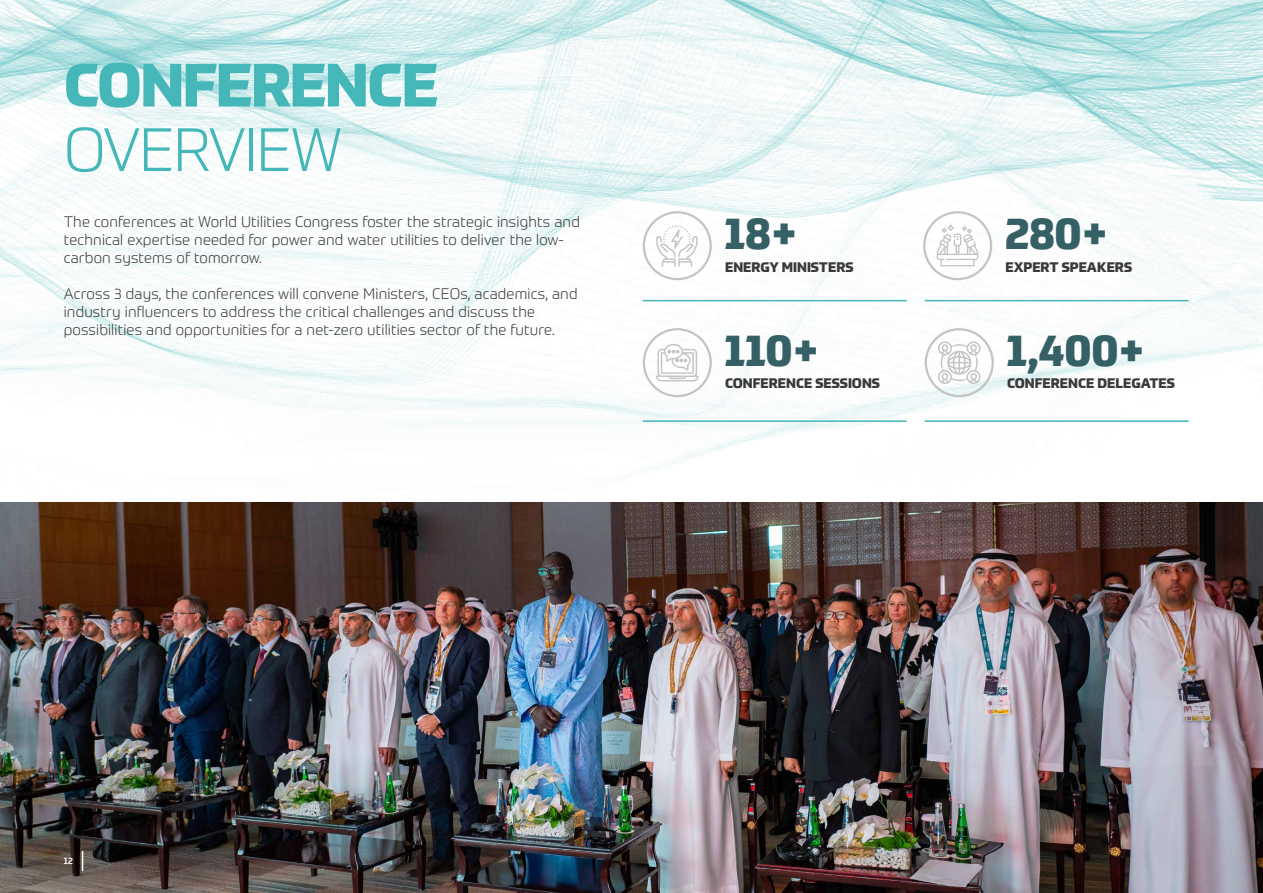
<style>
.page{position:relative;width:1263px;height:893px;background:#fff}
.page>*{position:absolute;margin:0;border:0;box-sizing:border-box;transform-origin:0 0}
.t1{font:800 60px "Prometo";letter-spacing:-.025em;color:#45b7b8}
.t2{font:300 60px "Prometo W04";letter-spacing:-.025em;color:#45b7b8}
.t3{font:800 44.1px "Prometo";letter-spacing:-.01em;color:#356066}
.t4{font:300 15px/18px "Prometo";letter-spacing:.01em;color:#3a3a3c}
.t5{font:800 13.5px "Prometo";color:#3a3a3c}
.t6{font:500 9px "Prometo";color:#fff}
</style>
<div class="page">
<img style="left:0;top:0;width:1259px;height:470px">
<hr style="left:643px;top:300px;width:264px;height:1px;background:#45b7b8">
<hr style="left:643px;top:420px;width:264px;height:2px;background:#45b7b8">
<hr style="left:925px;top:300px;width:264px;height:1px;background:#45b7b8">
<hr style="left:925px;top:420px;width:264px;height:2px;background:#45b7b8">
<svg style="left:643px;top:328px;width:69px;height:69px"></svg>
<svg style="left:643px;top:211px;width:69px;height:69px"></svg>
<svg style="left:925px;top:328px;width:69px;height:69px"></svg>
<img style="left:0;top:502px;width:1263px;height:391px">
<svg style="left:923px;top:211px;width:69px;height:69px"></svg>
<svg style="left:82px;top:851px;width:1px;height:20px"></svg>
<h1 class="t1" style="left:64px;top:47px;width:376px">CONFERENCE</h1>
<h1 class="t2" style="left:64px;top:114px;width:280px">OVERVIEW</h1>
<p class="t4" style="left:64px;top:212px;width:518px">The conferences at World Utilities Congress foster the strategic insights and technical expertise needed for power and water utilities to deliver the low&shy;carbon systems of tomorrow.</p>
<p class="t4" style="left:64px;top:284px;width:515px">Across 3 days, the conferences will convene Ministers, CEOs, academics, and industry influencers to address the critical challenges and discuss the possibilities and opportunities for a net-zero utilities sector of the future.</p>
<h2 class="t3" style="left:725px;top:205px;width:74px">18+</h2>
<p class="t5" style="left:725px;top:258px;width:130px">ENERGY MINISTERS</p>
<h2 class="t3" style="left:725px;top:322px;width:96px">110+</h2>
<p class="t5" style="left:725px;top:375px;width:156px">CONFERENCE SESSIONS</p>
<h2 class="t3" style="left:1005px;top:205px;width:104px">280+</h2>
<p class="t5" style="left:1005px;top:258px;width:128px">EXPERT SPEAKERS</p>
<h2 class="t3" style="left:1006px;top:322px;width:140px">1,400+</h2>
<p class="t5" style="left:1007px;top:375px;width:169px">CONFERENCE DELEGATES</p>
<p class="t6" style="left:64px;top:855px;width:11px">12</p>
</div>
